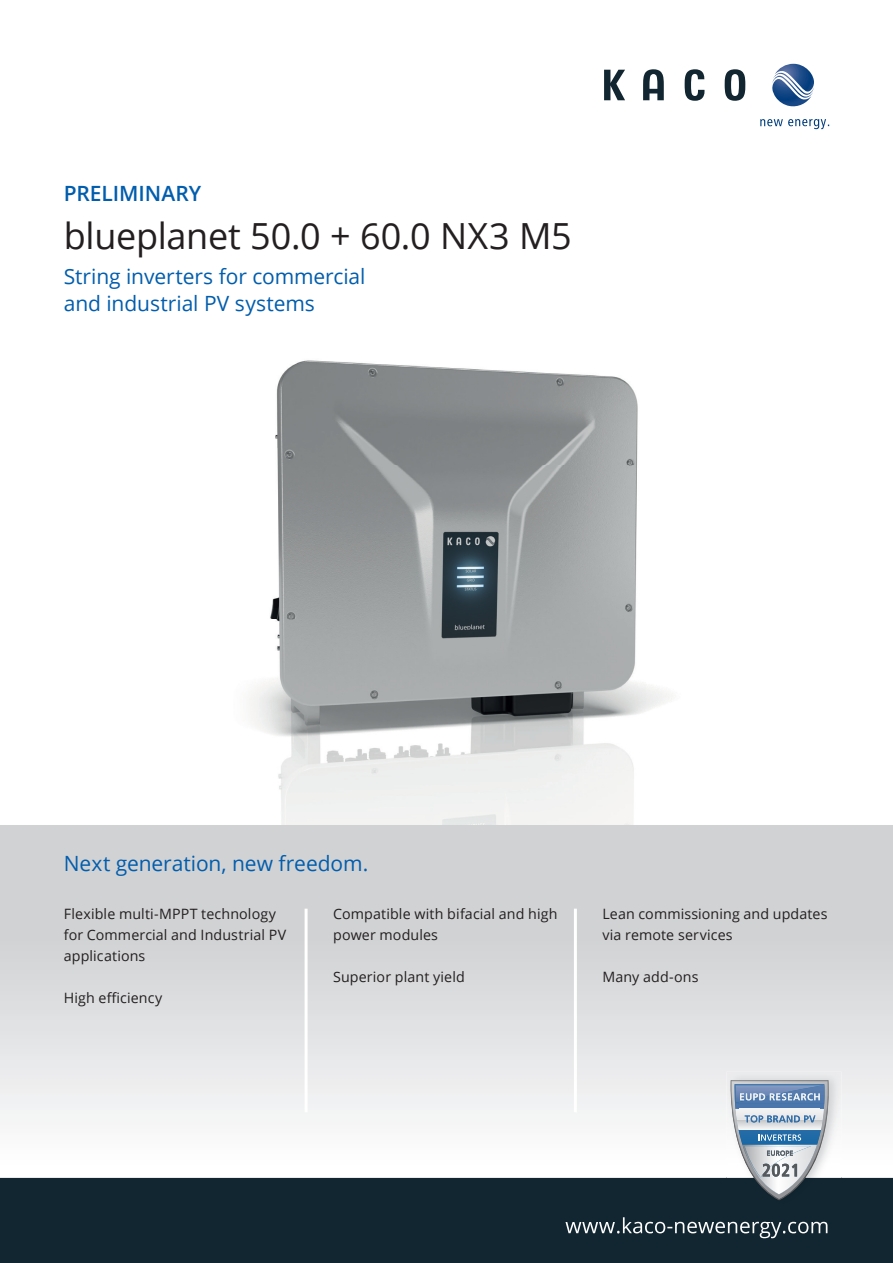
<style>
.page{position:relative;width:893px;height:1263px;background:#fff}
.page>*{position:absolute;margin:0;border:0;box-sizing:border-box;transform-origin:0 0}
.t1{font:36px "Open Sans";letter-spacing:-.005em;color:#231f20}
.t2{font:21px/27px "Open Sans";letter-spacing:-.005em;color:#015dad}
.t3{font:21px "Open Sans";color:#fff}
.t4{font:600 21px "Open Sans";letter-spacing:-.005em;color:#015dad}
.t5{font:14.25px/21px "Open Sans";letter-spacing:.01em;color:#231f20}
</style>
<div class="page">
<svg style="left:604px;top:69px;width:141px;height:32px"></svg>
<svg style="left:772px;top:64px;width:42px;height:43px"></svg>
<svg style="left:760px;top:119px;width:69px;height:10px"></svg>
<img style="left:249px;top:360px;width:421px;height:465px">
<svg style="left:0;top:825px;width:893px;height:353px"></svg>
<svg style="left:303px;top:923px;width:3px;height:204px"></svg>
<hr style="left:574px;top:923px;width:3px;height:203px;background:#f4f5f5">
<div style="left:0;top:1178px;width:893px;height:85px;background:#122632"></div>
<div style="left:565px;top:1217px;width:262px;height:21px;background:#122632"></div>
<img style="left:726px;top:1072px;width:116px;height:136px">
<svg style="left:730px;top:1080px;width:99px;height:120px"></svg>
<hr style="left:305px;top:909px;width:3px;height:203px;background:#fff">
<hr style="left:574px;top:909px;width:3px;height:203px;background:#fff">
<h2 class="t4" style="left:64px;top:179px;width:139px">PRELIMINARY</h2>
<h1 class="t1" style="left:64px;top:211px;width:510px">blueplanet 50.0 + 60.0 NX3 M5</h1>
<h2 class="t2" style="left:64px;top:262px;width:303px">String inverters for commercial and industrial PV systems</h2>
<h2 class="t2" style="left:64px;top:849px;width:306px">Next generation, new freedom.</h2>
<p class="t5" style="left:64px;top:903px;width:224px">Flexible multi-MPPT technology for Commercial and Industrial PV applications</p>
<p class="t5" style="left:64px;top:987px;width:100px">High efficiency</p>
<p class="t5" style="left:333px;top:903px;width:226px">Compatible with bifacial and high power modules</p>
<p class="t5" style="left:333px;top:966px;width:133px">Superior plant yield</p>
<p class="t5" style="left:602px;top:903px;width:227px">Lean commissioning and updates via remote services</p>
<p class="t5" style="left:602px;top:966px;width:98px">Many add-ons</p>
<h2 class="t3" style="left:565px;top:1211px;width:265px">www.kaco-newenergy.com</h2>
</div>
